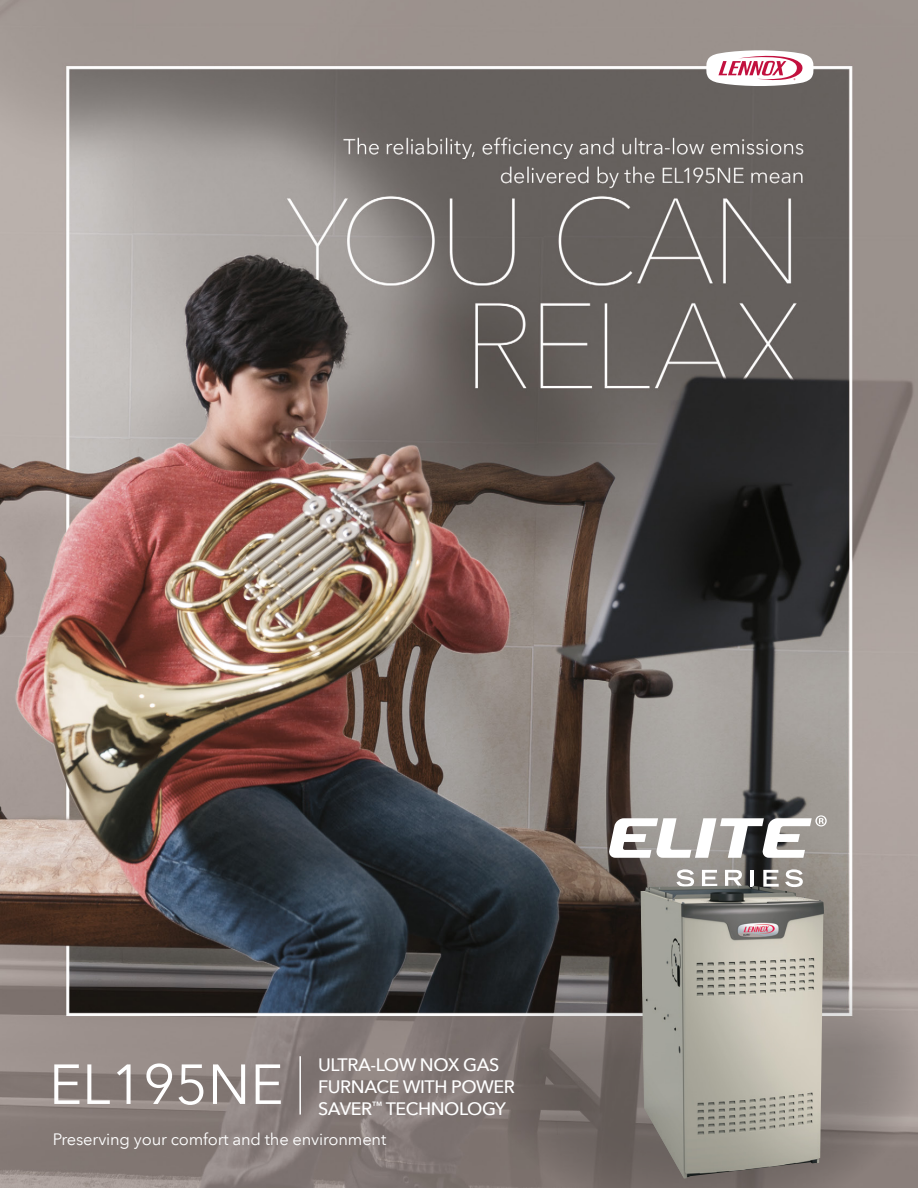
<style>
.page{position:relative;width:918px;height:1188px;background:#fff}
.page>*{position:absolute;margin:0;border:0;box-sizing:border-box;transform-origin:0 0}
.t1{font:55.8px "Avenir Next LT Pro";color:#fff}
.t2{font:500 18px/21.6px "Avenir Next LT Pro";letter-spacing:-.025em;color:#fff}
.t3{font:16.5px "Avenir Next LT Pro";letter-spacing:-.01em;color:#fff}
</style>
<div class="page">
<img style="left:0;top:0;width:918px;height:1188px">
<hr style="left:299px;top:1056px;width:2px;height:59px;background:#fff">
<svg style="left:706px;top:50px;width:108px;height:36px"></svg>
<svg style="left:485px;top:900px;width:433px;height:288px;background:#7d7471"></svg>
<svg style="left:496px;top:788px;width:358px;height:231px;background:#595451"></svg>
<svg style="left:676px;top:869px;width:18px;height:16px"></svg>
<svg style="left:702px;top:870px;width:15px;height:15px"></svg>
<svg style="left:725px;top:870px;width:17px;height:15px"></svg>
<hr style="left:751px;top:870px;width:3px;height:17px;background:#fff">
<svg style="left:763px;top:870px;width:16px;height:15px"></svg>
<svg style="left:785px;top:869px;width:18px;height:16px"></svg>
<svg style="left:609px;top:815px;width:218px;height:43px"></svg>
<img style="left:641px;top:885px;width:183px;height:294px">
<h1 class="t1" style="left:49px;top:1051px;width:236px">EL195NE</h1>
<p class="t2" style="left:318px;top:1054px;width:198px">ULTRA-LOW NOX GAS<br>FURNACE WITH POWER<br>SAVER<sup>™</sup> TECHNOLOGY</p>
<p class="t3" style="left:53px;top:1130px;width:335px">Preserving your comfort and the environment</p>
</div>
